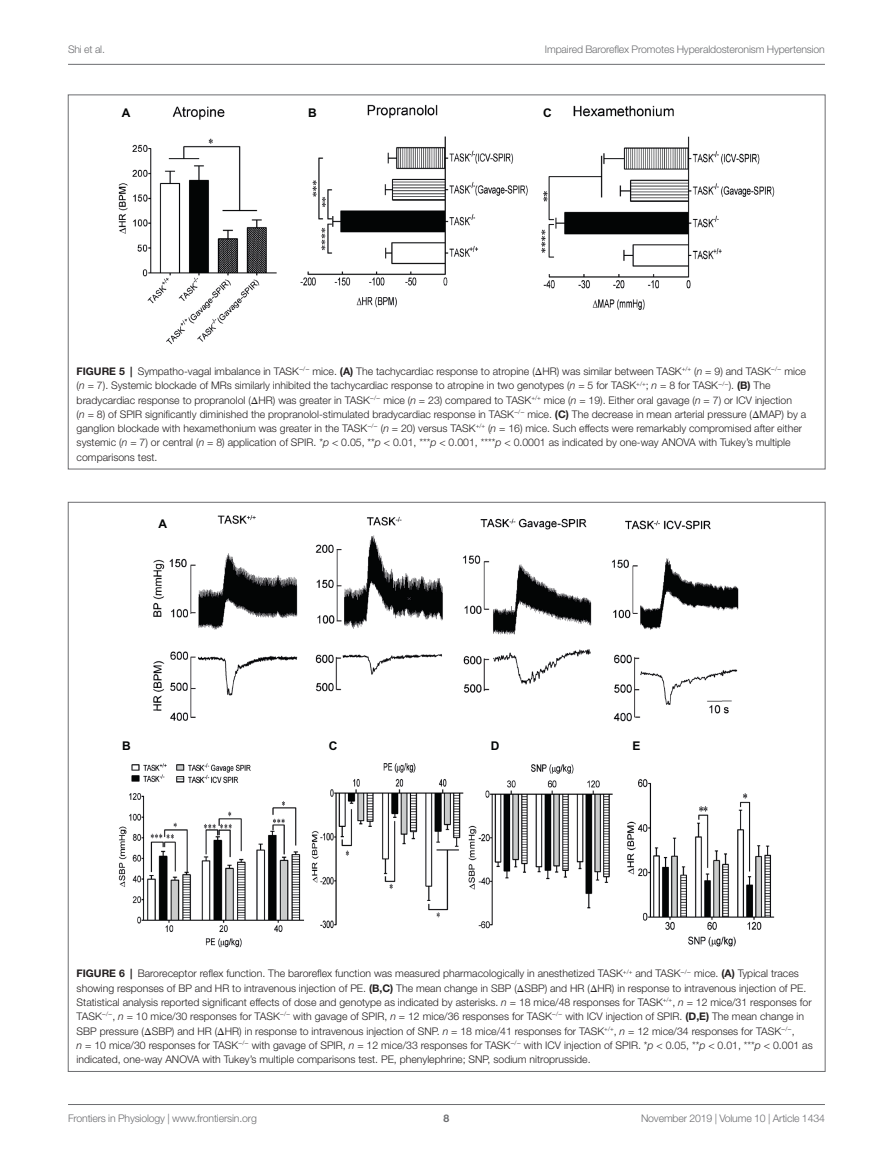
<style>
.page{position:relative;width:893px;height:1170px;background:#fff}
.page>*{position:absolute;margin:0;border:0;box-sizing:border-box;transform-origin:0 0}
.t1{font:700 12px "Arial";color:#030505}
.FIG_LEG{font:300 10.5px/14.2px "Helvetica Neue LT Std";color:#231f20}
.t2{font:300 10.5px "Helvetica Neue LT Std";letter-spacing:-.015em;color:#6c6d70}
.t3{font:700 10.5px "Helvetica Neue LT Std";color:#6c6d70}
.s1{font-weight:700}
.s2{font-family:"STIX General";font-weight:400}
.s3{font-style:italic}
</style>
<div class="page">
<hr style="left:68px;top:64px;width:757px;height:1px;background:#6c6d70">
<hr style="left:68px;top:1104px;width:757px;height:1px;background:#6c6d70">
<img style="left:118px;top:515px;width:657px;height:433px">
<img style="left:118px;top:104px;width:657px;height:241px">
<p class="t2" style="left:68px;top:42px;width:38px">Shi et al.</p>
<p class="t2" style="left:545px;top:42px;width:281px">Impaired Baroreflex Promotes Hyperaldosteronism Hypertension</p>
<p class="t1" style="left:122px;top:105px;width:10px">A</p>
<p class="t1" style="left:308px;top:105px;width:10px">B</p>
<p class="t1" style="left:543px;top:105px;width:10px">C</p>
<p class="FIG_LEG" style="left:77px;top:364px;width:731px"><span class="s1">FIGURE 5 |</span> Sympatho-vagal imbalance in TASK<sup>−</sup><sup>/</sup><sup>−</sup> mice. <span class="s1">(A)</span> The tachycardiac response to atropine (<span class="s2">Δ</span>HR) was similar between TASK<sup>+/+</sup> (<span class="s3">n</span> = 9) and TASK<sup>−</sup><sup>/</sup><sup>−</sup> mice (<span class="s3">n</span> = 7). Systemic blockade of MRs similarly inhibited the tachycardiac response to atropine in two genotypes (<span class="s3">n</span> = 5 for TASK<sup>+/+</sup>; <span class="s3">n</span> = 8 for TASK<sup>−</sup><sup>/</sup><sup>−</sup>). <span class="s1">(B)</span> The bradycardiac response to propranolol (<span class="s2">Δ</span>HR) was greater in TASK<sup>−</sup><sup>/</sup><sup>−</sup> mice (<span class="s3">n</span> = 23) compared to TASK<sup>+/+</sup> mice (<span class="s3">n</span> = 19). Either oral gavage (<span class="s3">n</span> = 7) or ICV injection<br>(<span class="s3">n</span> = 8) of SPIR significantly diminished the propranolol-stimulated bradycardiac response in TASK<sup>−</sup><sup>/</sup><sup>−</sup> mice. <span class="s1">(C)</span> The decrease in mean arterial pressure (<span class="s2">Δ</span>MAP) by a ganglion blockade with hexamethonium was greater in the TASK<sup>−</sup><sup>/</sup><sup>−</sup> (<span class="s3">n</span> = 20) versus TASK<sup>+/+</sup> (<span class="s3">n</span> = 16) mice. Such effects were remarkably compromised after either systemic (<span class="s3">n</span> = 7) or central (<span class="s3">n</span> = 8) application of SPIR. *<span class="s3">p</span> &lt; 0.05, **<span class="s3">p</span> &lt; 0.01, ***<span class="s3">p</span> &lt; 0.001, ****<span class="s3">p</span> &lt; 0.0001 as indicated by one-way ANOVA with Tukey’s multiple comparisons test.</p>
<p class="t1" style="left:159px;top:515px;width:10px">A</p>
<p class="t1" style="left:122px;top:738px;width:10px">B</p>
<p class="t1" style="left:329px;top:738px;width:10px">C</p>
<p class="t1" style="left:491px;top:738px;width:10px">D</p>
<p class="t1" style="left:632px;top:738px;width:10px">E</p>
<p class="FIG_LEG" style="left:77px;top:966px;width:738px"><span class="s1">FIGURE 6 |</span> Baroreceptor reflex function. The baroreflex function was measured pharmacologically in anesthetized TASK<sup>+/+</sup> and TASK<sup>−</sup><sup>/</sup><sup>−</sup> mice. <span class="s1">(A)</span> Typical traces showing responses of BP and HR to intravenous injection of PE. <span class="s1">(B,C)</span> The mean change in SBP (<span class="s2">Δ</span>SBP) and HR (<span class="s2">Δ</span>HR) in response to intravenous injection of PE.<br>Statistical analysis reported significant effects of dose and genotype as indicated by asterisks. <span class="s3">n</span> = 18 mice/48 responses for TASK<sup>+/+</sup>, <span class="s3">n</span> = 12 mice/31 responses for TASK<sup>−</sup><sup>/</sup><sup>−</sup>, <span class="s3">n</span> = 10 mice/30 responses for TASK<sup>−</sup><sup>/</sup><sup>−</sup> with gavage of SPIR, <span class="s3">n</span> = 12 mice/36 responses for TASK<sup>−</sup><sup>/</sup><sup>−</sup> with ICV injection of SPIR. <span class="s1">(D,E)</span> The mean change in SBP pressure (<span class="s2">Δ</span>SBP) and HR (<span class="s2">Δ</span>HR) in response to intravenous injection of SNP. <span class="s3">n</span> = 18 mice/41 responses for TASK<sup>+/+</sup>, <span class="s3">n</span> = 12 mice/34 responses for TASK<sup>−</sup><sup>/</sup><sup>−</sup>,<br><span class="s3">n</span> = 10 mice/30 responses for TASK<sup>−</sup><sup>/</sup><sup>−</sup> with gavage of SPIR, <span class="s3">n</span> = 12 mice/33 responses for TASK<sup>−</sup><sup>/</sup><sup>−</sup> with ICV injection of SPIR. *<span class="s3">p</span> &lt; 0.05, **<span class="s3">p</span> &lt; 0.01, ***<span class="s3">p</span> &lt; 0.001 as indicated, one-way ANOVA with Tukey’s multiple comparisons test. PE, phenylephrine; SNP, sodium nitroprusside.</p>
<p class="t2" style="left:68px;top:1111px;width:190px">Frontiers in Physiology | www.frontiersin.org</p>
<p class="t3" style="left:444px;top:1111px;width:7px">8</p>
<p class="t2" style="left:641px;top:1111px;width:185px">November 2019 | Volume 10 | Article 1434</p>
</div>
